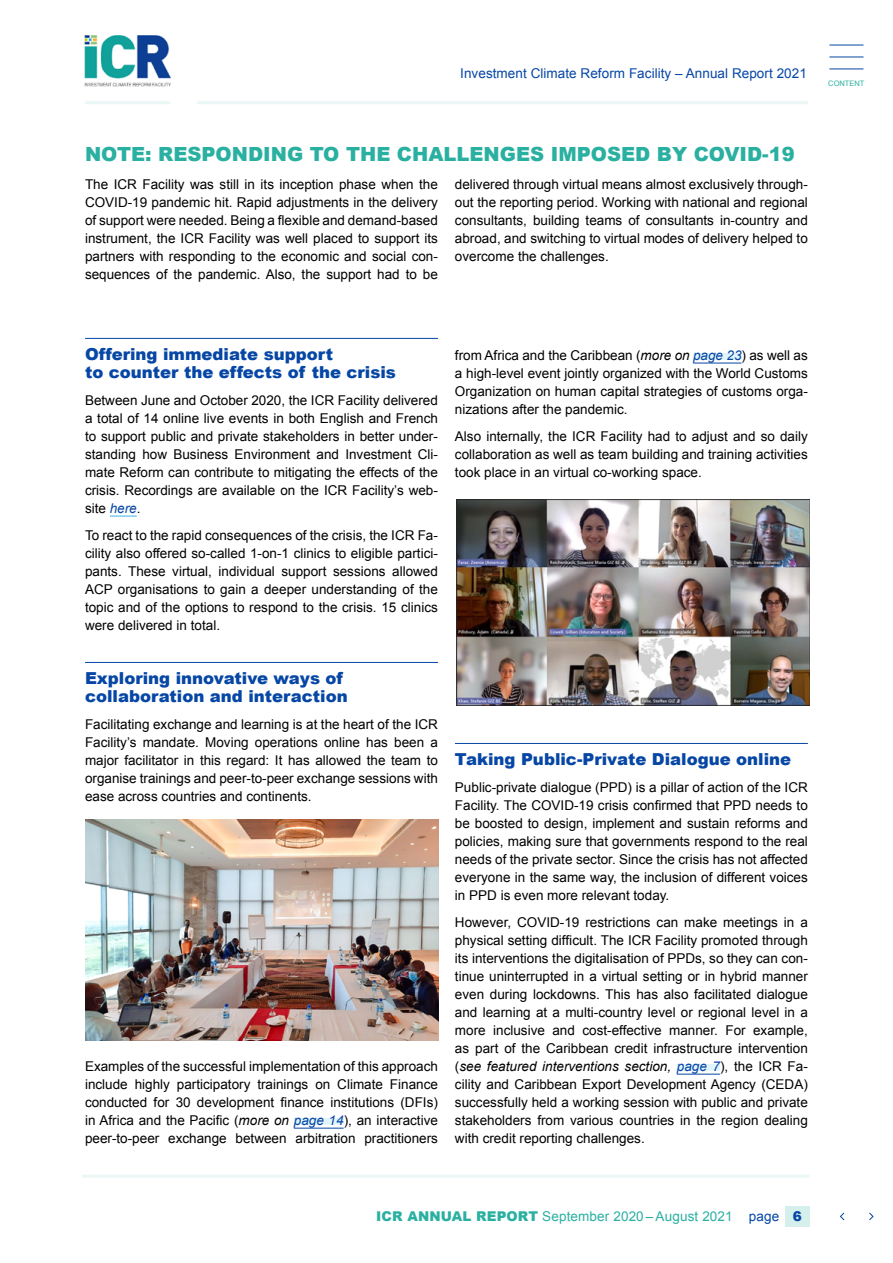
<style>
.page{position:relative;width:893px;height:1263px;background:#fff}
.page>*{position:absolute;margin:0;border:0;box-sizing:border-box;transform-origin:0 0}
.t1{font:900 19.5px "Arial";color:#2ab0a1}
.t2{font:900 16.5px/18px "Arial";color:#0646a5}
.t3{font:13.5px/18px "Arial";color:#000;text-align:justify}
.t4{font:13.5px "Arial";letter-spacing:.005em;color:#0646a5}
.t5{font:13.5px "Arial";letter-spacing:.01em;color:#2ab0a1}
.t6{font:7.5px "Arial";color:#2ab0a1}
.s1{font-style:italic;color:#0646a5}
.s2{font-style:italic}
.s3{font-weight:900}
.s4{color:#0646a5}
.s5{font-weight:900;color:#0646a5}
</style>
<div class="page">
<img style="left:84px;top:35px;width:87px;height:52px">
<hr style="left:197px;top:101px;width:611px;height:3px;background:#eaf7f6">
<hr style="left:82px;top:1175px;width:727px;height:3px;background:#eaf7f6">
<hr style="left:85px;top:101px;width:85px;height:3px;background:#eaf7f6">
<hr style="left:829px;top:69px;width:34px;height:1px;background:#0646a5">
<hr style="left:829px;top:45px;width:34px;height:1px;background:#0646a5">
<hr style="left:829px;top:57px;width:34px;height:1px;background:#0646a5">
<div style="left:785px;top:1206px;width:24px;height:20px;background:#d4efec"></div>
<svg style="left:840px;top:1213px;width:33px;height:7px"></svg>
<hr style="left:85px;top:338px;width:353px;height:1px;background:#0646a5">
<svg style="left:110px;top:516px;width:27px;height:1px"></svg>
<hr style="left:85px;top:662px;width:353px;height:1px;background:#0646a5">
<div style="left:294px;top:1118px;width:50px;height:7px;background:#e1f4fb"></div>
<hr style="left:294px;top:1128px;width:50px;height:1px;background:#0646a5">
<div style="left:693px;top:353px;width:48px;height:7px;background:#e1f4fb"></div>
<hr style="left:455px;top:743px;width:353px;height:1px;background:#0646a5">
<div style="left:677px;top:1064px;width:43px;height:7px;background:#e1f4fb"></div>
<hr style="left:693px;top:363px;width:48px;height:1px;background:#0646a5">
<hr style="left:677px;top:1074px;width:43px;height:1px;background:#0646a5">
<img style="left:85px;top:820px;width:353px;height:221px">
<img style="left:457px;top:500px;width:353px;height:205px">
<p class="t4" style="left:460px;top:65px;width:348px">Investment Climate Reform Facility – Annual Report 2021</p>
<p class="t6" style="left:828px;top:78px;width:38px">CONTENT</p>
<h1 class="t1" style="left:85px;top:140px;width:711px">NOTE: RESPONDING TO THE CHALLENGES IMPOSED BY COVID-19</h1>
<p class="t3" style="left:85px;top:175px;width:354px">The ICR Facility was still in its inception phase when the COVID-19 pandemic hit. Rapid adjustments in the delivery of support were needed. Being a flexible and demand-based instrument, the ICR Facility was well placed to support its partners with responding to the economic and social con&shy;sequences of the pandemic. Also, the support had to be</p>
<p class="t3" style="left:455px;top:175px;width:354px">delivered through virtual means almost exclusively through&shy;out the reporting period. Working with national and regional consultants, building teams of consultants in-country and abroad, and switching to virtual modes of delivery helped to overcome the challenges.</p>
<p class="t2" style="left:85px;top:345px;width:312px">Offering immediate support<br>to counter the effects of the crisis</p>
<p class="t3" style="left:85px;top:391px;width:354px">Between June and October 2020, the ICR Facility delivered a total of 14 online live events in both English and French to support public and private stakeholders in better under&shy;standing how Business Environment and Investment Cli&shy;mate Reform can contribute to mitigating the effects of the crisis. Recordings are available on the ICR Facility’s web&shy;site <span class="s1">here</span>.</p>
<p class="t3" style="left:85px;top:526px;width:354px">To react to the rapid consequences of the crisis, the ICR Fa&shy;cility also offered so-called 1-on-1 clinics to eligible partici&shy;pants. These virtual, individual support sessions allowed ACP organisations to gain a deeper understanding of the topic and of the options to respond to the crisis. 15 clinics were delivered in total.</p>
<p class="t2" style="left:85px;top:669px;width:264px">Exploring innovative ways of collaboration and interaction</p>
<p class="t3" style="left:85px;top:715px;width:354px">Facilitating exchange and learning is at the heart of the ICR Facility’s mandate. Moving operations online has been a major facilitator in this regard: It has allowed the team to organise trainings and peer-to-peer exchange sessions with ease across countries and continents.</p>
<p class="t3" style="left:85px;top:1057px;width:354px">Examples of the successful implementation of this approach include highly participatory trainings on Climate Finance conducted for 30 development finance institutions (DFIs) in Africa and the Pacific (<span class="s2">more on</span> <span class="s1">page 14</span>), an interactive peer-to-peer exchange between arbitration practitioners</p>
<p class="t3" style="left:455px;top:346px;width:354px">from Africa and the Caribbean (<span class="s2">more on</span> <span class="s1">page 23</span>) as well as a high-level event jointly organized with the World Customs Organization on human capital strategies of customs orga&shy;nizations after the pandemic.</p>
<p class="t3" style="left:455px;top:427px;width:354px">Also internally, the ICR Facility had to adjust and so daily collaboration as well as team building and training activities took place in an virtual co-working space.</p>
<p class="t2" style="left:455px;top:750px;width:338px">Taking Public-Private Dialogue online</p>
<p class="t3" style="left:455px;top:778px;width:354px">Public-private dialogue (PPD) is a pillar of action of the ICR Facility. The COVID-19 crisis confirmed that PPD needs to be boosted to design, implement and sustain reforms and policies, making sure that governments respond to the real needs of the private sector. Since the crisis has not affected everyone in the same way, the inclusion of different voices in PPD is even more relevant today.</p>
<p class="t3" style="left:455px;top:913px;width:354px">However, COVID-19 restrictions can make meetings in a physical setting difficult. The ICR Facility promoted through its interventions the digitalisation of PPDs, so they can con&shy;tinue uninterrupted in a virtual setting or in hybrid manner even during lockdowns. This has also facilitated dialogue and learning at a multi-country level or regional level in a more inclusive and cost-effective manner. For example, as part of the Caribbean credit infrastructure intervention (<span class="s2">see featured interventions section,</span> <span class="s1">page 7</span>), the ICR Fa&shy;cility and Caribbean Export Development Agency (CEDA) successfully held a working session with public and private stakeholders from various countries in the region dealing with credit reporting challenges.</p>
<p class="t5" style="left:376px;top:1207px;width:427px"><span class="s3">ICR ANNUAL REPORT</span> September 2020 – August 2021 <span class="s4">page</span> <span class="s5">6</span></p>
</div>
